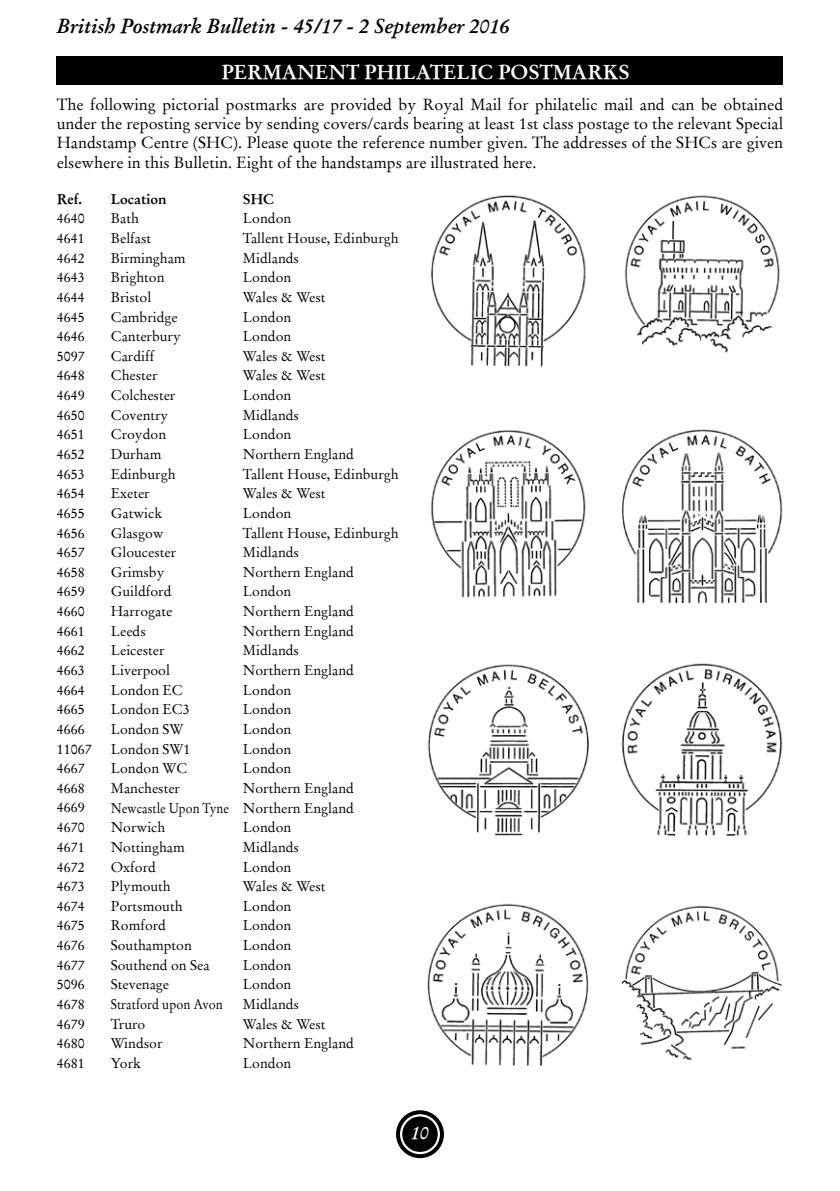
<style>
.page{position:relative;width:840px;height:1191px;background:#fff}
.page>*{position:absolute;margin:0;border:0;box-sizing:border-box;transform-origin:0 0}
.t1{font:italic 700 20px "Stempel Garamond";color:#000}
.t2{font:20px "Stempel Garamond Bold 2";color:#fff}
.t3{font:italic 700 18px "Stempel Garamond";color:#fff}
.t4{font:16px/19.2px "Stempel Garamond Regular 2";color:#000;text-align:justify}
.t5{font:14px "Stempel Garamond Regular 2";color:#000}
.t6{font:14px "Stempel Garamond Regular 2";color:#000;scale:.88 1}
.t7{font:14px "Stempel Garamond Regular 2";color:#000;scale:.9 1}
.t8{font:14px "Stempel Garamond Bold 2";color:#000}
</style>
<div class="page">
<div style="left:396px;top:1110px;width:47px;height:48px;border:4px solid #000;border-radius:50%"></div>
<div style="left:402px;top:1116px;width:35px;height:36px;background:#000;border-radius:50%"></div>
<div style="left:57px;top:57px;width:725px;height:28px;background:#000"></div>
<img style="left:430px;top:195px;width:156px;height:172px">
<img style="left:624px;top:195px;width:156px;height:158px">
<img style="left:430px;top:430px;width:156px;height:168px">
<img style="left:622px;top:429px;width:160px;height:175px">
<img style="left:428px;top:664px;width:160px;height:172px">
<img style="left:622px;top:663px;width:160px;height:174px">
<img style="left:427px;top:903px;width:161px;height:164px">
<img style="left:622px;top:905px;width:160px;height:156px">
<h1 class="t1" style="left:57px;top:17px;width:454px">British Postmark Bulletin - 45/17 - 2 September 2016</h1>
<h1 class="t2" style="left:221px;top:63px;width:409px">PERMANENT PHILATELIC POSTMARKS</h1>
<p class="t4" style="left:57px;top:96px;width:727px">The following pictorial postmarks are provided by Royal Mail for philatelic mail and can be obtained under the reposting service by sending covers/cards bearing at least 1st class postage to the relevant Special Handstamp Centre (SHC). Please quote the reference number given. The addresses of the SHCs are given elsewhere in this Bulletin. Eight of the handstamps are illustrated here.</p>
<p class="t8" style="left:57px;top:193px;width:27px">Ref.</p>
<p class="t8" style="left:111px;top:193px;width:58px">Location</p>
<p class="t8" style="left:243px;top:193px;width:33px">SHC</p>
<p class="t5" style="left:57px;top:212px;width:29px">4640</p>
<p class="t5" style="left:111px;top:212px;width:29px">Bath</p>
<p class="t5" style="left:243px;top:212px;width:50px">London</p>
<p class="t5" style="left:57px;top:232px;width:29px">4641</p>
<p class="t5" style="left:111px;top:232px;width:42px">Belfast</p>
<p class="t5" style="left:243px;top:232px;width:157px">Tallent House, Edinburgh</p>
<p class="t5" style="left:57px;top:252px;width:29px">4642</p>
<p class="t5" style="left:111px;top:252px;width:76px">Birmingham</p>
<p class="t5" style="left:243px;top:252px;width:58px">Midlands</p>
<p class="t5" style="left:57px;top:271px;width:29px">4643</p>
<p class="t5" style="left:111px;top:271px;width:55px">Brighton</p>
<p class="t5" style="left:243px;top:271px;width:50px">London</p>
<p class="t5" style="left:57px;top:291px;width:29px">4644</p>
<p class="t5" style="left:111px;top:291px;width:42px">Bristol</p>
<p class="t5" style="left:243px;top:291px;width:84px">Wales &amp; West</p>
<p class="t5" style="left:57px;top:310px;width:29px">4645</p>
<p class="t5" style="left:111px;top:310px;width:68px">Cambridge</p>
<p class="t5" style="left:243px;top:310px;width:50px">London</p>
<p class="t5" style="left:57px;top:330px;width:29px">4646</p>
<p class="t5" style="left:111px;top:330px;width:72px">Canterbury</p>
<p class="t5" style="left:243px;top:330px;width:50px">London</p>
<p class="t5" style="left:57px;top:350px;width:29px">5097</p>
<p class="t5" style="left:111px;top:350px;width:45px">Cardiff</p>
<p class="t5" style="left:243px;top:350px;width:84px">Wales &amp; West</p>
<p class="t5" style="left:57px;top:369px;width:29px">4648</p>
<p class="t5" style="left:111px;top:369px;width:48px">Chester</p>
<p class="t5" style="left:243px;top:369px;width:84px">Wales &amp; West</p>
<p class="t5" style="left:57px;top:389px;width:29px">4649</p>
<p class="t5" style="left:111px;top:389px;width:66px">Colchester</p>
<p class="t5" style="left:243px;top:389px;width:50px">London</p>
<p class="t5" style="left:57px;top:409px;width:29px">4650</p>
<p class="t5" style="left:111px;top:409px;width:59px">Coventry</p>
<p class="t5" style="left:243px;top:409px;width:58px">Midlands</p>
<p class="t5" style="left:57px;top:428px;width:29px">4651</p>
<p class="t5" style="left:111px;top:428px;width:57px">Croydon</p>
<p class="t5" style="left:243px;top:428px;width:50px">London</p>
<p class="t5" style="left:57px;top:448px;width:29px">4652</p>
<p class="t5" style="left:111px;top:448px;width:52px">Durham</p>
<p class="t5" style="left:243px;top:448px;width:112px">Northern England</p>
<p class="t5" style="left:57px;top:468px;width:29px">4653</p>
<p class="t5" style="left:111px;top:468px;width:66px">Edinburgh</p>
<p class="t5" style="left:243px;top:468px;width:157px">Tallent House, Edinburgh</p>
<p class="t5" style="left:57px;top:487px;width:29px">4654</p>
<p class="t5" style="left:111px;top:487px;width:40px">Exeter</p>
<p class="t5" style="left:243px;top:487px;width:84px">Wales &amp; West</p>
<p class="t5" style="left:57px;top:507px;width:29px">4655</p>
<p class="t5" style="left:111px;top:507px;width:53px">Gatwick</p>
<p class="t5" style="left:243px;top:507px;width:50px">London</p>
<p class="t5" style="left:57px;top:526px;width:29px">4656</p>
<p class="t5" style="left:111px;top:526px;width:54px">Glasgow</p>
<p class="t5" style="left:243px;top:526px;width:157px">Tallent House, Edinburgh</p>
<p class="t5" style="left:57px;top:546px;width:29px">4657</p>
<p class="t5" style="left:111px;top:546px;width:67px">Gloucester</p>
<p class="t5" style="left:243px;top:546px;width:58px">Midlands</p>
<p class="t5" style="left:57px;top:566px;width:29px">4658</p>
<p class="t5" style="left:111px;top:566px;width:55px">Grimsby</p>
<p class="t5" style="left:243px;top:566px;width:112px">Northern England</p>
<p class="t5" style="left:57px;top:585px;width:29px">4659</p>
<p class="t5" style="left:111px;top:585px;width:62px">Guildford</p>
<p class="t5" style="left:243px;top:585px;width:50px">London</p>
<p class="t5" style="left:57px;top:605px;width:29px">4660</p>
<p class="t5" style="left:111px;top:605px;width:63px">Harrogate</p>
<p class="t5" style="left:243px;top:605px;width:112px">Northern England</p>
<p class="t5" style="left:57px;top:625px;width:29px">4661</p>
<p class="t5" style="left:111px;top:625px;width:36px">Leeds</p>
<p class="t5" style="left:243px;top:625px;width:112px">Northern England</p>
<p class="t5" style="left:57px;top:644px;width:29px">4662</p>
<p class="t5" style="left:111px;top:644px;width:55px">Leicester</p>
<p class="t5" style="left:243px;top:644px;width:58px">Midlands</p>
<p class="t5" style="left:57px;top:664px;width:29px">4663</p>
<p class="t5" style="left:111px;top:664px;width:61px">Liverpool</p>
<p class="t5" style="left:243px;top:664px;width:112px">Northern England</p>
<p class="t5" style="left:57px;top:683px;width:29px">4664</p>
<p class="t5" style="left:111px;top:683px;width:73px">London EC</p>
<p class="t5" style="left:243px;top:683px;width:50px">London</p>
<p class="t5" style="left:57px;top:703px;width:29px">4665</p>
<p class="t5" style="left:111px;top:703px;width:80px">London EC3</p>
<p class="t5" style="left:243px;top:703px;width:50px">London</p>
<p class="t5" style="left:57px;top:723px;width:29px">4666</p>
<p class="t5" style="left:111px;top:723px;width:74px">London SW</p>
<p class="t5" style="left:243px;top:723px;width:50px">London</p>
<p class="t5" style="left:57px;top:742px;width:36px">11067</p>
<p class="t5" style="left:111px;top:742px;width:81px">London SW1</p>
<p class="t5" style="left:243px;top:742px;width:50px">London</p>
<p class="t5" style="left:57px;top:762px;width:29px">4667</p>
<p class="t5" style="left:111px;top:762px;width:78px">London WC</p>
<p class="t5" style="left:243px;top:762px;width:50px">London</p>
<p class="t5" style="left:57px;top:782px;width:29px">4668</p>
<p class="t5" style="left:111px;top:782px;width:71px">Manchester</p>
<p class="t5" style="left:243px;top:782px;width:112px">Northern England</p>
<p class="t5" style="left:57px;top:801px;width:29px">4669</p>
<p class="t6" style="left:111px;top:801px;width:277px">Newcastle Upon Tyne Northern England</p>
<p class="t5" style="left:57px;top:821px;width:29px">4670</p>
<p class="t5" style="left:111px;top:821px;width:56px">Norwich</p>
<p class="t5" style="left:243px;top:821px;width:50px">London</p>
<p class="t5" style="left:57px;top:841px;width:29px">4671</p>
<p class="t5" style="left:111px;top:841px;width:75px">Nottingham</p>
<p class="t5" style="left:243px;top:841px;width:58px">Midlands</p>
<p class="t5" style="left:57px;top:860px;width:29px">4672</p>
<p class="t5" style="left:111px;top:860px;width:47px">Oxford</p>
<p class="t5" style="left:243px;top:860px;width:50px">London</p>
<p class="t5" style="left:57px;top:880px;width:29px">4673</p>
<p class="t5" style="left:111px;top:880px;width:61px">Plymouth</p>
<p class="t5" style="left:243px;top:880px;width:84px">Wales &amp; West</p>
<p class="t5" style="left:57px;top:900px;width:29px">4674</p>
<p class="t5" style="left:111px;top:900px;width:73px">Portsmouth</p>
<p class="t5" style="left:243px;top:900px;width:50px">London</p>
<p class="t5" style="left:57px;top:919px;width:29px">4675</p>
<p class="t5" style="left:111px;top:919px;width:57px">Romford</p>
<p class="t5" style="left:243px;top:919px;width:50px">London</p>
<p class="t5" style="left:57px;top:939px;width:29px">4676</p>
<p class="t5" style="left:111px;top:939px;width:82px">Southampton</p>
<p class="t5" style="left:243px;top:939px;width:50px">London</p>
<p class="t5" style="left:57px;top:958px;width:29px">4677</p>
<p class="t5" style="left:111px;top:958px;width:100px">Southend on Sea</p>
<p class="t5" style="left:243px;top:958px;width:50px">London</p>
<p class="t5" style="left:57px;top:978px;width:29px">5096</p>
<p class="t5" style="left:111px;top:978px;width:60px">Stevenage</p>
<p class="t5" style="left:243px;top:978px;width:50px">London</p>
<p class="t5" style="left:57px;top:998px;width:29px">4678</p>
<p class="t7" style="left:111px;top:998px;width:126px">Stratford upon Avon</p>
<p class="t5" style="left:243px;top:998px;width:58px">Midlands</p>
<p class="t5" style="left:57px;top:1017px;width:29px">4679</p>
<p class="t5" style="left:111px;top:1017px;width:36px">Truro</p>
<p class="t5" style="left:243px;top:1017px;width:84px">Wales &amp; West</p>
<p class="t5" style="left:57px;top:1037px;width:29px">4680</p>
<p class="t5" style="left:111px;top:1037px;width:53px">Windsor</p>
<p class="t5" style="left:243px;top:1037px;width:112px">Northern England</p>
<p class="t5" style="left:57px;top:1057px;width:29px">4681</p>
<p class="t5" style="left:111px;top:1057px;width:32px">York</p>
<p class="t5" style="left:243px;top:1057px;width:50px">London</p>
<p class="t3" style="left:411px;top:1125px;width:19px">10</p>
</div>
